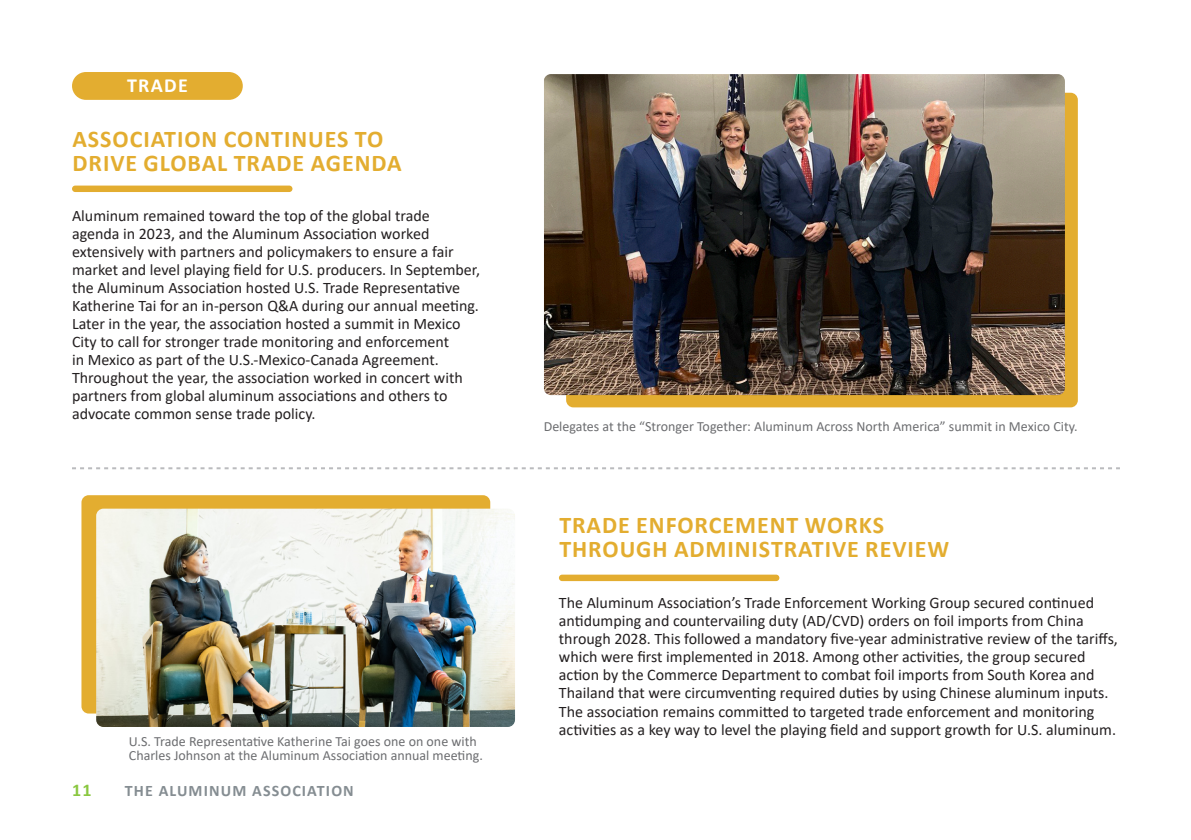
<style>
.page{position:relative;width:1191px;height:840px;background:#fff}
.page>*{position:absolute;margin:0;border:0;box-sizing:border-box;transform-origin:0 0}
.t1{font:700 24px/24px "Calibri";letter-spacing:.04em;color:#e3ad30}
.t2{font:700 20px "Calibri";letter-spacing:.065em;color:#fff}
.t3{font:700 18px "Calibri";color:#8ac740}
.t4{font:16px/18px "Calibri";color:#231f20}
.t5{font:700 16px "Calibri";letter-spacing:.07em;color:#858d92}
.t6{font:14px/14px "Calibri";color:#6c6d70}
</style>
<div class="page">
<div style="left:566px;top:93px;width:511px;height:314px;background:#e3ad30;border-radius:7px"></div>
<div style="left:81px;top:495px;width:409px;height:218px;background:#e3ad30;border-radius:7px"></div>
<svg style="left:72px;top:467px;width:1048px;height:2px"></svg>
<img style="left:544px;top:74px;width:521px;height:321px">
<img style="left:96px;top:508px;width:419px;height:218px">
<div style="left:72px;top:72px;width:171px;height:28px;background:#e3ad30;border-radius:14px"></div>
<div style="left:72px;top:185px;width:220px;height:7px;background:#e3ad30;border-radius:3px"></div>
<div style="left:559px;top:574px;width:220px;height:6px;background:#e3ad30;border-radius:3px"></div>
<p class="t2" style="left:127px;top:71px;width:62px">TRADE</p>
<p class="t1" style="left:72px;top:126px;width:330px">ASSOCIATION CONTINUES TO<br>DRIVE GLOBAL TRADE AGENDA</p>
<p class="t4" style="left:72px;top:206px;width:409px">Aluminum remained toward the top of the global trade agenda in 2023, and the Aluminum Association worked extensively with partners and policymakers to ensure a fair market and level playing field for U.S. producers. In September, the Aluminum Association hosted U.S. Trade Representative Katherine Tai for an in-person Q&amp;A during our annual meeting.<br>Later in the year, the association hosted a summit in Mexico City to call for stronger trade monitoring and enforcement<br>in Mexico as part of the U.S.-Mexico-Canada Agreement.<br>Throughout the year, the association worked in concert with partners from global aluminum associations and others to advocate common sense trade policy.</p>
<p class="t6" style="left:129px;top:733px;width:355px">U.S. Trade Representative Katherine Tai goes one on one with<br>Charles Johnson at the Aluminum Association annual meeting.</p>
<p class="t3" style="left:72px;top:776px;width:21px">11</p>
<p class="t5" style="left:125px;top:778px;width:230px">THE ALUMINUM ASSOCIATION</p>
<p class="t6" style="left:544px;top:418px;width:535px">Delegates at the “Stronger Together: Aluminum Across North America” summit in Mexico City.</p>
<p class="t1" style="left:559px;top:512px;width:391px">TRADE ENFORCEMENT WORKS<br>THROUGH ADMINISTRATIVE REVIEW</p>
<p class="t4" style="left:559px;top:593px;width:560px">The Aluminum Association’s Trade Enforcement Working Group secured continued antidumping and countervailing duty (AD/CVD) orders on foil imports from China through 2028. This followed a mandatory five-year administrative review of the tariffs, which were first implemented in 2018. Among other activities, the group secured action by the Commerce Department to combat foil imports from South Korea and Thailand that were circumventing required duties by using Chinese aluminum inputs.<br>The association remains committed to targeted trade enforcement and monitoring activities as a key way to level the playing field and support growth for U.S. aluminum.</p>
</div>
